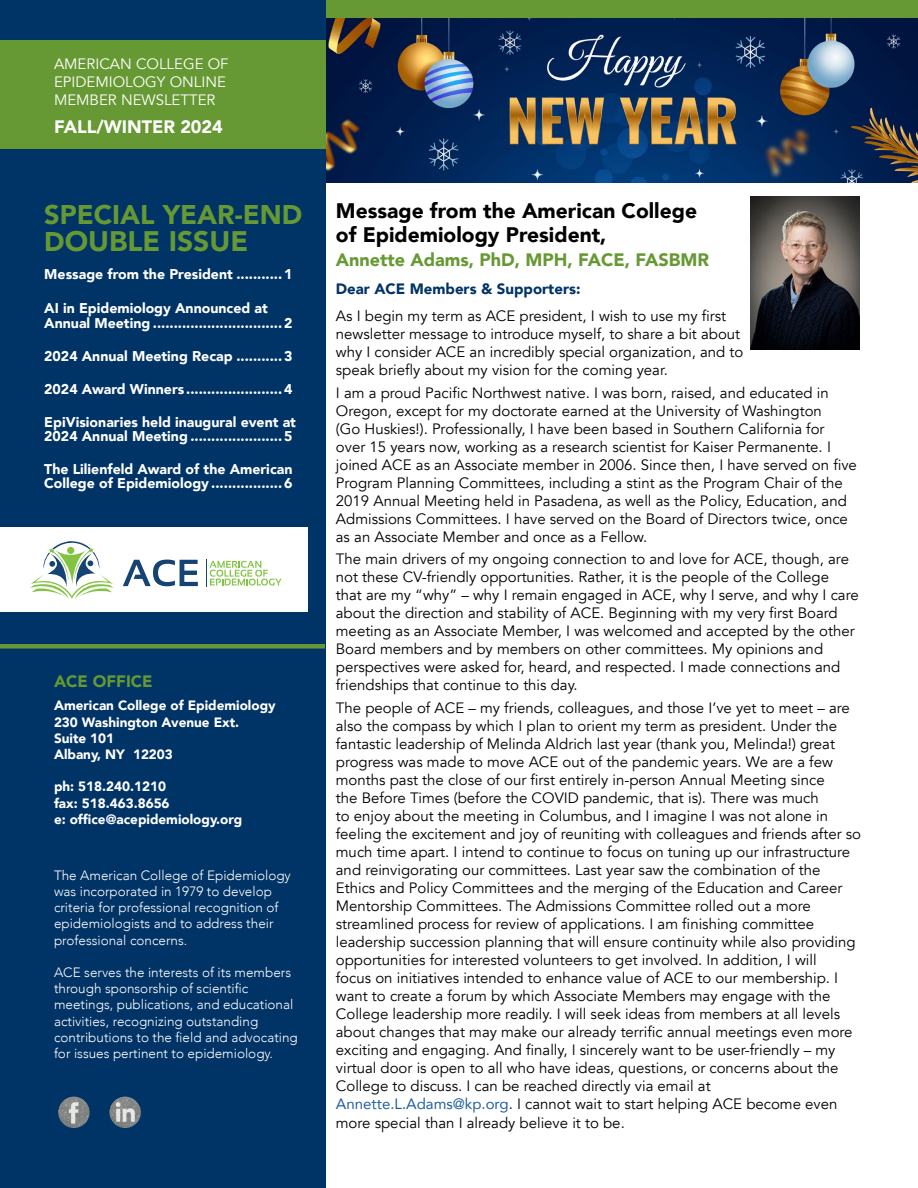
<style>
.page{position:relative;width:918px;height:1188px;background:#fff}
.page>*{position:absolute;margin:0;border:0;box-sizing:border-box;transform-origin:0 0}
.t1{font:900 28.2px "Avenir";color:#693}
.t2{font:900 27px "Avenir";color:#693}
.t3{font:900 21px/24px "Avenir";color:#000}
.t4{font:900 18px "Avenir";color:#693}
.t5{font:900 18px "Avenir";color:#fff}
.t6{font:900 16.5px "Avenir";color:#693}
.t7{font:15px/18px "Avenir";color:#000}
.t8{font:15px/18px "Avenir";color:#fff}
.t9{font:900 15px "Avenir";color:#036}
.t10{font:900 14.1px/14.1px "Avenir";color:#fff}
.t11{font:300 13.5px/16.2px "Avenir";color:#fff}
.t12{font:900 13.5px/16.2px "Avenir";color:#fff}
.s1{font-size:27px}
.s2{color:#215e9e}
</style>
<div class="page">
<img style="left:325px;top:18px;width:593px;height:165px">
<div style="left:0;top:0;width:918px;height:18px;background:#693"></div>
<div style="left:0;top:0;width:325px;height:1188px;background:#036"></div>
<div style="left:0;top:40px;width:325px;height:109px;background:#693"></div>
<img style="left:109px;top:1097px;width:32px;height:31px;border-radius:16px">
<img style="left:58px;top:1097px;width:32px;height:31px;border-radius:16px">
<div style="left:0;top:644px;width:325px;height:5px;background:#693"></div>
<img style="left:751px;top:197px;width:108px;height:153px">
<div style="left:0;top:527px;width:307px;height:85px;background:#fff"></div>
<svg style="left:30px;top:541px;width:84px;height:58px"></svg>
<svg style="left:123px;top:560px;width:75px;height:26px"></svg>
<svg style="left:206px;top:559px;width:76px;height:27px"></svg>
<p class="t8" style="left:54px;top:55px;width:176px">AMERICAN COLLEGE OF<br>EPIDEMIOLOGY ONLINE<br>MEMBER NEWSLETTER</p>
<p class="t5" style="left:54px;top:112px;width:170px">FALL/WINTER 2024</p>
<h2 class="t2" style="left:44px;top:191px;width:260px">SPECIAL YEAR-END</h2>
<h1 class="t1" style="left:44px;top:217px;width:205px"><span class="s1">D</span>OUBLE ISSUE</h1>
<p class="t10" style="left:44px;top:267px;width:250px">Message from the President ...........1</p>
<p class="t10" style="left:44px;top:300px;width:250px;line-height:15px">AI in Epidemiology Announced at<br>Annual Meeting ...............................2</p>
<p class="t10" style="left:44px;top:348px;width:250px">2024 Annual Meeting Recap ...........3</p>
<p class="t10" style="left:44px;top:381px;width:250px">2024 Award Winners .......................4</p>
<p class="t10" style="left:44px;top:414px;width:253px">EpiVisionaries held inaugural event at<br>2024 Annual Meeting ......................5</p>
<p class="t10" style="left:44px;top:461px;width:250px">The Lilienfeld Award of the American<br>College of Epidemiology .................6</p>
<p class="t6" style="left:54px;top:667px;width:100px">ACE OFFICE</p>
<p class="t12" style="left:54px;top:697px;width:223px">American College of Epidemiology<br>230 Washington Avenue Ext.<br>Suite 101<br>Albany, NY 12203</p>
<p class="t12" style="left:54px;top:778px;width:190px">ph: 518.240.1210<br>fax: 518.463.8656<br>e: office@acepidemiology.org</p>
<p class="t11" style="left:54px;top:867px;width:238px">The American College of Epidemiology was incorporated in 1979 to develop criteria for professional recognition of epidemiologists and to address their professional concerns.</p>
<p class="t11" style="left:54px;top:964px;width:245px">ACE serves the interests of its members through sponsorship of scientific meetings, publications, and educational activities, recognizing outstanding contributions to the field and advocating for issues pertinent to epidemiology.</p>
<h3 class="t3" style="left:336px;top:198px;width:363px">Message from the American College of Epidemiology President,</h3>
<p class="t4" style="left:336px;top:244px;width:375px">Annette Adams, PhD, MPH, FACE, FASBMR</p>
<p class="t9" style="left:336px;top:276px;width:246px">Dear ACE Members &amp; Supporters:</p>
<p class="t7" style="left:336px;top:307px;width:409px">As I begin my term as ACE president, I wish to use my first newsletter message to introduce myself, to share a bit about why I consider ACE an incredibly special organization, and to speak briefly about my vision for the coming year.</p>
<p class="t7" style="left:336px;top:384px;width:523px">I am a proud Pacific Northwest native. I was born, raised, and educated in Oregon, except for my doctorate earned at the University of Washington<br>(Go Huskies!). Professionally, I have been based in Southern California for over 15 years now, working as a research scientist for Kaiser Permanente. I joined ACE as an Associate member in 2006. Since then, I have served on five Program Planning Committees, including a stint as the Program Chair of the 2019 Annual Meeting held in Pasadena, as well as the Policy, Education, and Admissions Committees. I have served on the Board of Directors twice, once as an Associate Member and once as a Fellow.</p>
<p class="t7" style="left:336px;top:550px;width:524px">The main drivers of my ongoing connection to and love for ACE, though, are not these CV-friendly opportunities. Rather, it is the people of the College that are my “why” – why I remain engaged in ACE, why I serve, and why I care about the direction and stability of ACE. Beginning with my very first Board meeting as an Associate Member, I was welcomed and accepted by the other Board members and by members on other committees. My opinions and perspectives were asked for, heard, and respected. I made connections and friendships that continue to this day.</p>
<p class="t7" style="left:336px;top:699px;width:527px">The people of ACE – my friends, colleagues, and those I’ve yet to meet – are also the compass by which I plan to orient my term as president. Under the fantastic leadership of Melinda Aldrich last year (thank you, Melinda!) great progress was made to move ACE out of the pandemic years. We are a few months past the close of our first entirely in-person Annual Meeting since<br>the Before Times (before the COVID pandemic, that is). There was much<br>to enjoy about the meeting in Columbus, and I imagine I was not alone in feeling the excitement and joy of reuniting with colleagues and friends after so much time apart. I intend to continue to focus on tuning up our infrastructure and reinvigorating our committees. Last year saw the combination of the Ethics and Policy Committees and the merging of the Education and Career Mentorship Committees. The Admissions Committee rolled out a more streamlined process for review of applications. I am finishing committee leadership succession planning that will ensure continuity while also providing opportunities for interested volunteers to get involved. In addition, I will<br>focus on initiatives intended to enhance value of ACE to our membership. I want to create a forum by which Associate Members may engage with the College leadership more readily. I will seek ideas from members at all levels about changes that may make our already terrific annual meetings even more exciting and engaging. And finally, I sincerely want to be user-friendly – my virtual door is open to all who have ideas, questions, or concerns about the College to discuss. I can be reached directly via email at <span class="s2">Annette.L.Adams@kp.org</span>. I cannot wait to start helping ACE become even</p>
<p class="t7" style="left:336px;top:1114px;width:290px">more special than I already believe it to be.</p>
</div>
